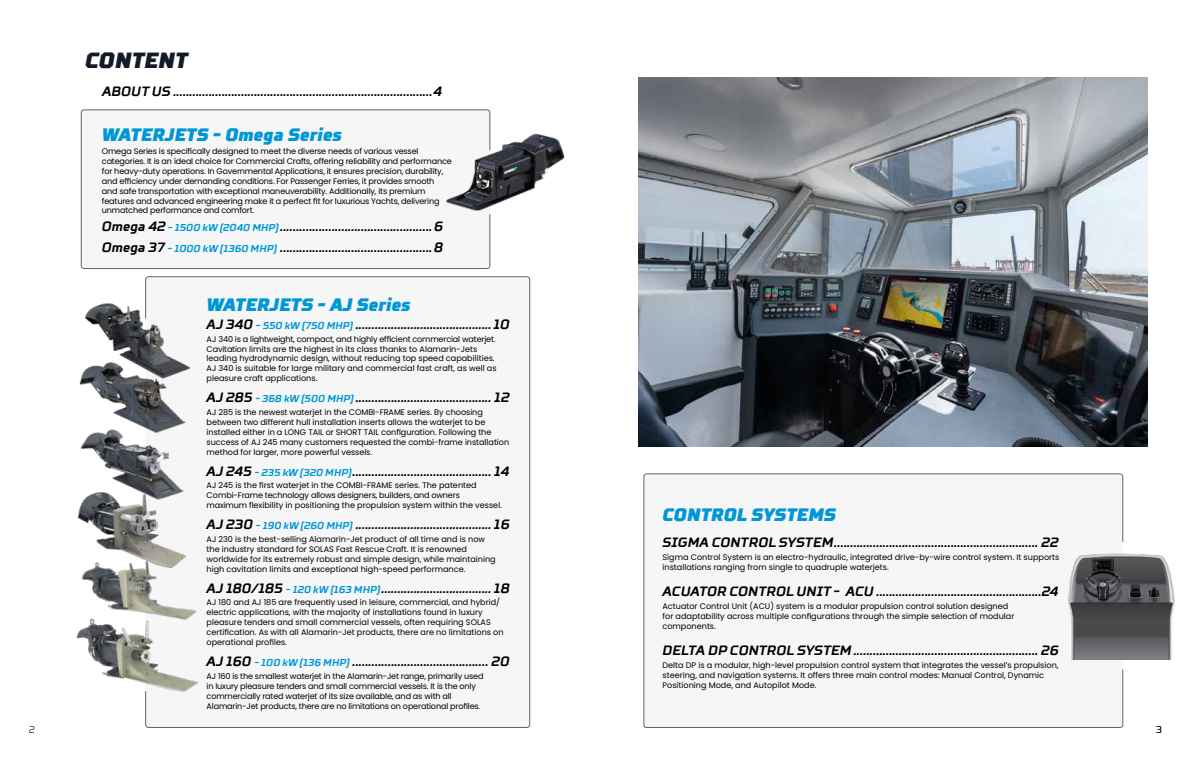
<style>
.page{position:relative;width:1191px;height:766px;background:#fff}
.page>*{position:absolute;margin:0;border:0;box-sizing:border-box;transform-origin:0 0}
.t1{font:italic 900 22px "TT Squares Condensed";color:#141b28}
.t2{font:italic 900 18px "TT Squares Condensed";color:#0097d6}
.t3{font:italic 700 13.5px/21px "TT Squares Condensed";color:#000}
.t4{font:300 10px "TT Squares Condensed";color:#000}
.t5{font:8.1px/9.9px "Poppins";color:#000}
.t6{font:8.1px/9.9px "Poppins";letter-spacing:-.02em;color:#000}
.s1{font-size:10px;color:#0097d6}
</style>
<div class="page">
<div style="left:643px;top:473px;width:480px;height:254px;background:#f6f6f6;border:1px solid #636466;border-radius:3px"></div>
<img style="left:1068px;top:532px;width:107px;height:127px">
<img style="left:639px;top:77px;width:508px;height:369px">
<div style="left:81px;top:110px;width:409px;height:158px;background:#f6f6f6;border:1px solid #636466;border-radius:3px"></div>
<img style="left:446px;top:132px;width:119px;height:81px">
<div style="left:145px;top:276px;width:385px;height:451px;background:#f6f6f6;border:1px solid #636466;border-radius:3px"></div>
<img style="left:85px;top:298px;width:95px;height:64px">
<img style="left:79px;top:362px;width:112px;height:60px">
<img style="left:77px;top:505px;width:84px;height:41px">
<img style="left:81px;top:546px;width:105px;height:50px">
<img style="left:81px;top:422px;width:105px;height:83px">
<img style="left:76px;top:596px;width:123px;height:103px">
<h1 class="t1" style="left:85px;top:47px;width:105px">CONTENT</h1>
<h3 class="t3" style="left:102px;top:81px;width:341px">ABOUT US ................................................................................4</h3>
<h2 class="t2" style="left:102px;top:124px;width:241px">WATERJETS - Omega Series</h2>
<p class="t6" style="left:102px;top:146px;width:351px">Omega Series is specifically designed to meet the diverse needs of various vessel categories. It is an ideal choice for Commercial Crafts, offering reliability and performance for heavy-duty operations. In Governmental Applications, it ensures precision, durability, and efficiency under demanding conditions. For Passenger Ferries, it provides smooth and safe transportation with exceptional maneuverability. Additionally, its premium features and advanced engineering make it a perfect fit for luxurious Yachts, delivering unmatched performance and comfort.</p>
<h3 class="t3" style="left:102px;top:217px;width:343px">Omega 42 <span class="s1">- 1500 kW (2040 MHP)</span>...............................................6<br>Omega 37 <span class="s1">- 1000 kW (1360 MHP)</span> ...............................................8</h3>
<h2 class="t2" style="left:207px;top:293px;width:205px">WATERJETS - AJ Series</h2>
<h3 class="t3" style="left:207px;top:314px;width:304px">AJ 340 <span class="s1">- 550 kW (750 MHP)</span> ..........................................10</h3>
<p class="t5" style="left:207px;top:334px;width:291px">AJ 340 is a lightweight, compact, and highly efficient commercial waterjet.<br>Cavitation limits are the highest in its class thanks to Alamarin-Jets leading hydrodynamic design, without reducing top speed capabilities.<br>AJ 340 is suitable for large military and commercial fast craft, as well as pleasure craft applications.</p>
<h3 class="t3" style="left:207px;top:387px;width:305px">AJ 285 <span class="s1">- 368 kW (500 MHP)</span> .......................................... 12</h3>
<p class="t5" style="left:207px;top:407px;width:304px">AJ 285 is the newest waterjet in the COMBI-FRAME series. By choosing between two different hull installation inserts allows the waterjet to be installed either in a LONG TAIL or SHORT TAIL configuration. Following the success of AJ 245 many customers requested the combi-frame installation method for larger, more powerful vessels.</p>
<h3 class="t3" style="left:207px;top:461px;width:304px">AJ 245 <span class="s1">- 235 kW (320 MHP)</span>........................................... 14</h3>
<p class="t5" style="left:207px;top:480px;width:297px">AJ 245 is the first waterjet in the COMBI-FRAME series. The patented<br>Combi-Frame technology allows designers, builders, and owners maximum flexibility in positioning the propulsion system within the vessel.</p>
<h3 class="t3" style="left:207px;top:514px;width:305px">AJ 230 <span class="s1">- 190 kW (260 MHP)</span> .......................................... 16</h3>
<p class="t5" style="left:207px;top:534px;width:291px">AJ 230 is the best-selling Alamarin-Jet product of all time and is now the industry standard for SOLAS Fast Rescue Craft. It is renowned worldwide for its extremely robust and simple design, while maintaining high cavitation limits and exceptional high-speed performance.</p>
<h3 class="t3" style="left:207px;top:578px;width:304px">AJ 180/185 <span class="s1">- 120 kW (163 MHP)</span>.................................. 18</h3>
<p class="t5" style="left:207px;top:597px;width:298px">AJ 180 and AJ 185 are frequently used in leisure, commercial, and hybrid/ electric applications, with the majority of installations found in luxury pleasure tenders and small commercial vessels, often requiring SOLAS certification. As with all Alamarin-Jet products, there are no limitations on operational profiles.</p>
<h3 class="t3" style="left:207px;top:651px;width:305px">AJ 160 <span class="s1">- 100 kW (136 MHP)</span> .......................................... 20</h3>
<p class="t6" style="left:207px;top:671px;width:278px">AJ 160 is the smallest waterjet in the Alamarin-Jet range, primarily used in luxury pleasure tenders and small commercial vessels. It is the only commercially rated waterjet of its size available, and as with all Alamarin-Jet products, there are no limitations on operational profiles.</p>
<h2 class="t2" style="left:662px;top:504px;width:175px">CONTROL SYSTEMS</h2>
<h3 class="t3" style="left:662px;top:532px;width:397px">SIGMA CONTROL SYSTEM............................................................... 22</h3>
<p class="t5" style="left:662px;top:552px;width:398px">Sigma Control System is an electro-hydraulic, integrated drive-by-wire control system. It supports installations ranging from single to quadruple waterjets.</p>
<h3 class="t3" style="left:662px;top:581px;width:397px">ACUATOR CONTROL UNIT - ACU ...................................................24</h3>
<p class="t5" style="left:662px;top:601px;width:353px">Actuator Control Unit (ACU) system is a modular propulsion control solution designed for adaptability across multiple configurations through the simple selection of modular components.</p>
<h3 class="t3" style="left:662px;top:640px;width:397px">DELTA DP CONTROL SYSTEM......................................................... 26</h3>
<p class="t5" style="left:662px;top:659px;width:397px">Delta DP is a modular, high-level propulsion control system that integrates the vessel’s propulsion, steering, and navigation systems. It offers three main control modes: Manual Control, Dynamic<br>Positioning Mode, and Autopilot Mode.</p>
<p class="t4" style="left:29px;top:723px;width:8px">2</p>
<p class="t4" style="left:1155px;top:723px;width:8px">3</p>
</div>
